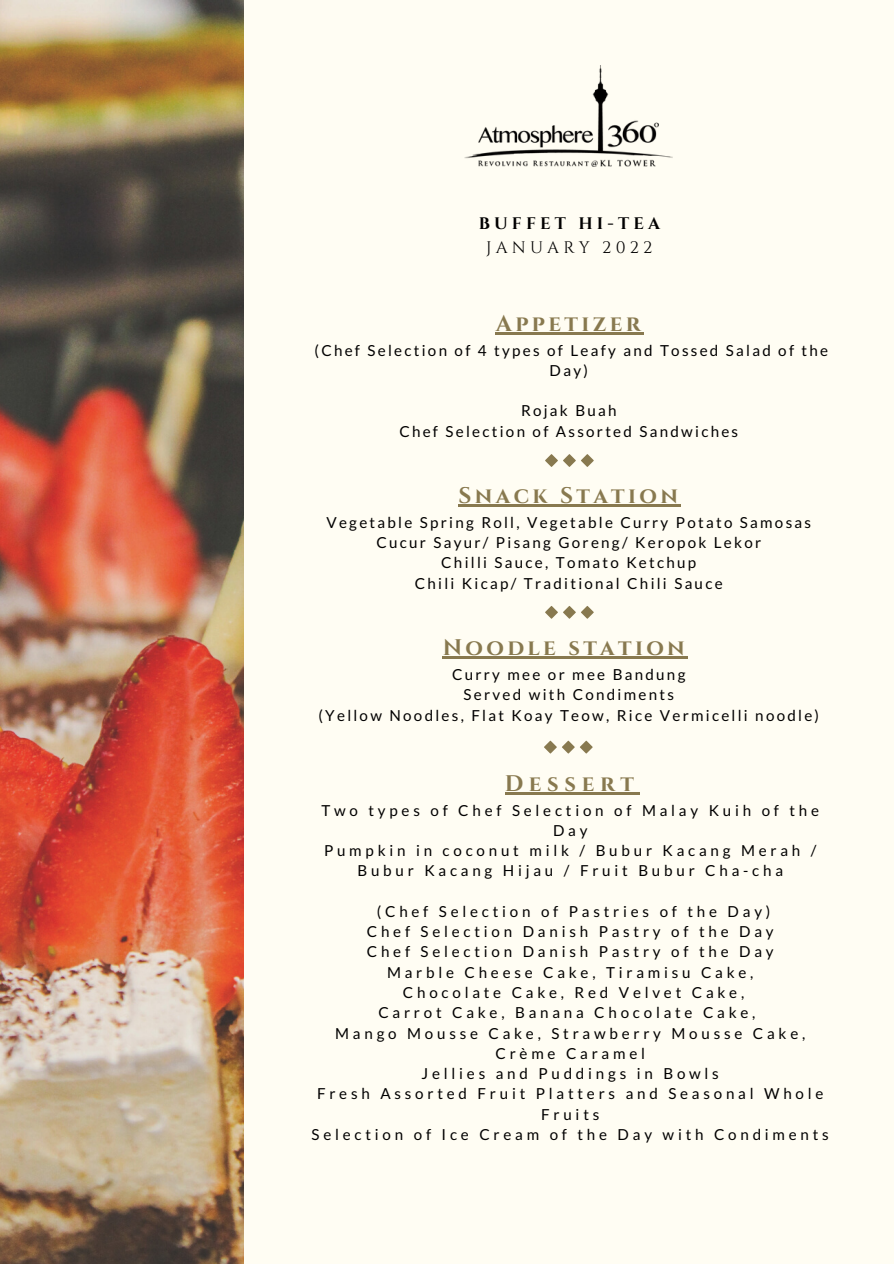
<style>
.page{position:relative;width:894px;height:1264px;background:#fff}
.page>*{position:absolute;margin:0;border:0;box-sizing:border-box;transform-origin:0 0}
.t1{font:700 22.5px "Cinzel";letter-spacing:.15em;color:#88794f}
.t2{font:700 22.5px "Cinzel";letter-spacing:.25em;color:#88794f}
.t3{font:700 16.65px "Cinzel";letter-spacing:.25em;color:#000}
.t4{font:16.65px "Cinzel";letter-spacing:.25em;color:#000}
.t5{font:15.15px/20.2px "Lato";letter-spacing:.25em;color:#000;text-align:center}
.t6{font:15.15px/20.2px "Lato";letter-spacing:.15em;color:#000;text-align:center}
</style>
<div class="page">
<div style="left:0;top:0;width:893px;height:1263px;background:#fffdf3"></div>
<img style="left:0;top:0;width:243px;height:1263px">
<img style="left:464px;top:65px;width:208px;height:102px">
<hr style="left:495px;top:332px;width:148px;height:2px;background:#88794f">
<hr style="left:458px;top:504px;width:223px;height:2px;background:#88794f">
<hr style="left:442px;top:656px;width:246px;height:2px;background:#88794f">
<hr style="left:504px;top:791px;width:135px;height:3px;background:#88794f">
<svg style="left:545px;top:454px;width:12px;height:13px"></svg>
<svg style="left:563px;top:454px;width:12px;height:13px"></svg>
<svg style="left:580px;top:454px;width:13px;height:13px"></svg>
<svg style="left:545px;top:606px;width:12px;height:12px"></svg>
<svg style="left:563px;top:606px;width:12px;height:12px"></svg>
<svg style="left:580px;top:606px;width:13px;height:12px"></svg>
<svg style="left:544px;top:740px;width:12px;height:13px"></svg>
<svg style="left:561px;top:740px;width:13px;height:13px"></svg>
<svg style="left:579px;top:740px;width:13px;height:13px"></svg>
<p class="t3" style="left:478px;top:212px;width:183px">BUFFET HI-TEA</p>
<p class="t4" style="left:486px;top:236px;width:168px">JANUARY 2022</p>
<p class="t1" style="left:495px;top:309px;width:146px">Appetizer</p>
<p class="t6" style="left:314px;top:339px;width:515px">(Chef Selection of 4 types of Leafy and Tossed Salad of the<br>Day)</p>
<p class="t6" style="left:521px;top:400px;width:97px">Rojak Buah</p>
<p class="t6" style="left:399px;top:420px;width:340px">Chef Selection of Assorted Sandwiches</p>
<p class="t1" style="left:458px;top:481px;width:221px">Snack Station</p>
<p class="t6" style="left:326px;top:512px;width:486px">Vegetable Spring Roll, Vegetable Curry Potato Samosas</p>
<p class="t6" style="left:376px;top:532px;width:386px">Cucur Sayur/ Pisang Goreng/ Keropok Lekor</p>
<p class="t6" style="left:441px;top:552px;width:256px">Chilli Sauce, Tomato Ketchup</p>
<p class="t6" style="left:415px;top:572px;width:309px">Chili Kicap/ Traditional Chili Sauce</p>
<p class="t1" style="left:442px;top:633px;width:243px">Noodle station</p>
<p class="t6" style="left:452px;top:664px;width:235px">Curry mee or mee Bandung</p>
<p class="t6" style="left:463px;top:684px;width:212px">Served with Condiments</p>
<p class="t6" style="left:318px;top:704px;width:502px">(Yellow Noodles, Flat Koay Teow, Rice Vermicelli noodle)</p>
<p class="t2" style="left:504px;top:769px;width:131px">Dessert</p>
<p class="t5" style="left:321px;top:799px;width:499px">Two types of Chef Selection of Malay Kuih of the<br>Day</p>
<p class="t5" style="left:324px;top:840px;width:494px">Pumpkin in coconut milk / Bubur Kacang Merah /</p>
<p class="t5" style="left:357px;top:860px;width:427px">Bubur Kacang Hijau / Fruit Bubur Cha-cha</p>
<p class="t5" style="left:376px;top:900px;width:395px">(Chef Selection of Pastries of the Day)</p>
<p class="t5" style="left:367px;top:921px;width:408px">Chef Selection Danish Pastry of the Day</p>
<p class="t5" style="left:367px;top:941px;width:408px">Chef Selection Danish Pastry of the Day</p>
<p class="t5" style="left:387px;top:961px;width:368px">Marble Cheese Cake, Tiramisu Cake,</p>
<p class="t5" style="left:403px;top:982px;width:342px">Chocolate Cake, Red Velvet Cake,</p>
<p class="t5" style="left:378px;top:1002px;width:378px">Carrot Cake, Banana Chocolate Cake,</p>
<p class="t5" style="left:335px;top:1022px;width:471px">Mango Mousse Cake, Strawberry Mousse Cake,</p>
<p class="t5" style="left:495px;top:1042px;width:151px">Crème Caramel</p>
<p class="t5" style="left:421px;top:1063px;width:299px">Jellies and Puddings in Bowls</p>
<p class="t5" style="left:317px;top:1083px;width:507px">Fresh Assorted Fruit Platters and Seasonal Whole<br>Fruits</p>
<p class="t5" style="left:311px;top:1123px;width:518px">Selection of Ice Cream of the Day with Condiments</p>
</div>
